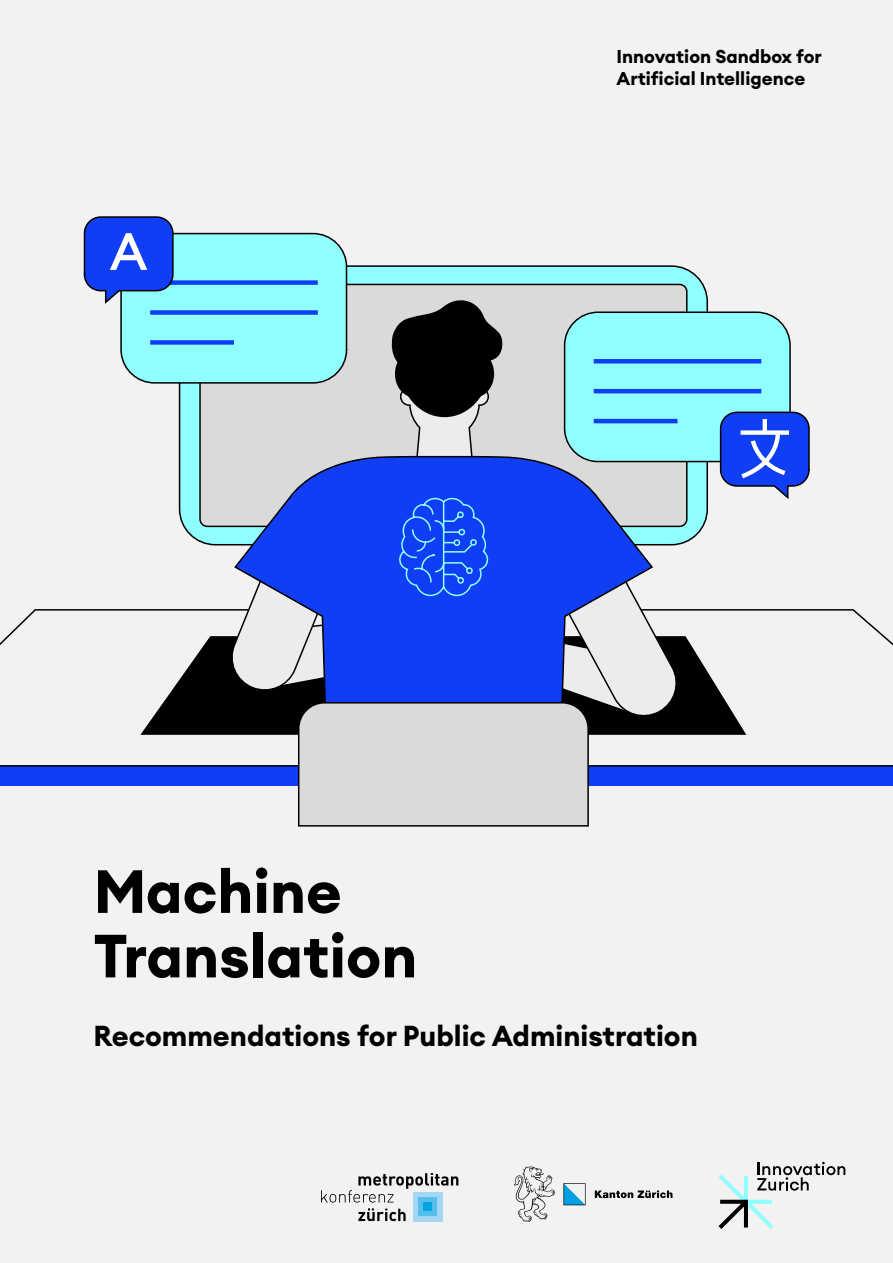
<style>
.page{position:relative;width:893px;height:1263px;background:#f2f2f2}
.page>*{position:absolute;margin:0;border:0;box-sizing:border-box;transform-origin:0 0}
.t1{font:700 60px/64.5px "Euclid Circular A";color:#000}
.t2{font:500 51.9px "Euclid Circular A";color:#fff}
.t3{font:700 28.5px "Euclid Circular A";color:#000}
.t4{font:700 18.45px/22px "Euclid Circular A";color:#000}
</style>
<div class="page">
<div style="left:0;top:766px;width:893px;height:19px;background:#0f3ef5"></div>
<svg style="left:0;top:609px;width:893px;height:158px"></svg>
<svg style="left:83px;top:216px;width:727px;height:611px"></svg>
<svg style="left:514px;top:1166px;width:41px;height:56px"></svg>
<svg style="left:563px;top:1183px;width:23px;height:22px"></svg>
<svg style="left:595px;top:1190px;width:77px;height:8px"></svg>
<svg style="left:358px;top:1208px;width:48px;height:13px"></svg>
<svg style="left:321px;top:1173px;width:137px;height:29px"></svg>
<div style="left:413px;top:1192px;width:29px;height:29px;background:#a2d6f5"></div>
<div style="left:418px;top:1197px;width:19px;height:19px;background:#56bded"></div>
<div style="left:423px;top:1202px;width:9px;height:9px;background:#00a4e3"></div>
<svg style="left:718px;top:1162px;width:127px;height:67px"></svg>
<h2 class="t2" style="left:110px;top:218px;width:39px">A</h2>
<p class="t4" style="left:617px;top:46px;width:207px">Innovation Sandbox for<br>Artificial Intelligence</p>
<h1 class="t1" style="left:94px;top:860px;width:325px">Machine<br>Translation</h1>
<h3 class="t3" style="left:94px;top:1017px;width:606px">Recommendations for Public Administration</h3>
</div>
